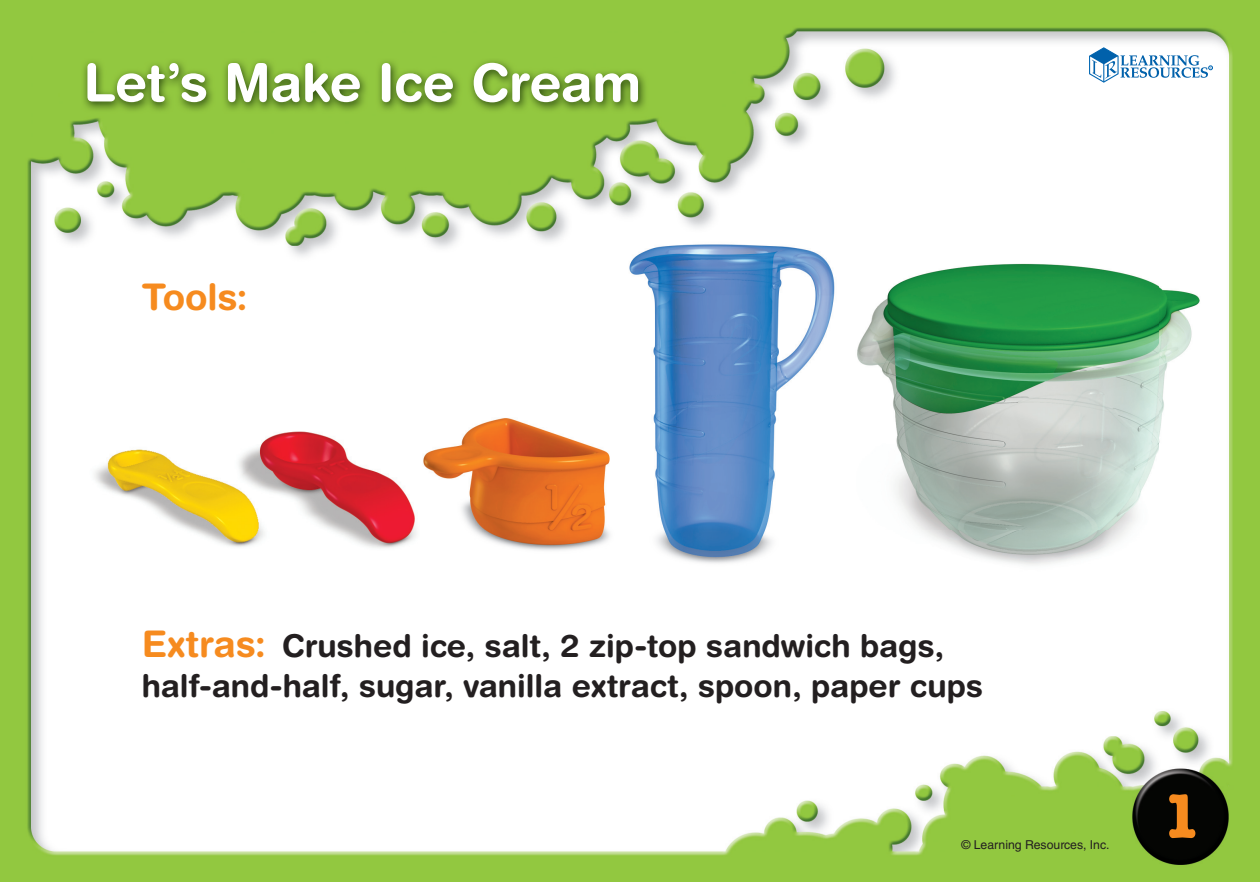
<style>
.page{position:relative;width:1260px;height:882px;background:#fff}
.page>*{position:absolute;margin:0;border:0;box-sizing:border-box;transform-origin:0 0}
.t1{font:700 63px "American Typewriter Std";color:#f68b1f}
.t2{font:700 52.5px "Helvetica Rounded LT Std";letter-spacing:-.005em;color:#fff}
.t3{font:700 36.75px "Helvetica Rounded LT Std";letter-spacing:-.005em;color:#f68b1f}
.t4{font:700 31.5px/40.2px "Helvetica Rounded LT Std";color:#231f20}
.t5{font:12.25px "Helvetica LT Std";color:#231f20}
.s1{font-size:36.75px;color:#f68b1f}
</style>
<div class="page">
<img style="left:0;top:0;width:1260px;height:882px">
<svg style="left:1089px;top:47px;width:124px;height:36px"></svg>
<img style="left:81px;top:58px;width:567px;height:55px">
<img style="left:621px;top:234px;width:222px;height:334px">
<img style="left:852px;top:244px;width:370px;height:344px">
<img style="left:80px;top:431px;width:194px;height:132px">
<img style="left:230px;top:414px;width:191px;height:147px">
<img style="left:421px;top:406px;width:200px;height:157px">
<h2 class="t2" style="left:83px;top:62px;width:559px">Let’s Make Ice Cream</h2>
<p class="t3" style="left:142px;top:283px;width:108px">Tools:</p>
<p class="t4" style="left:142px;top:628px;width:843px"><span class="s1">Extras:</span> Crushed ice, salt, 2 zip-top sandwich bags, half-and-half, sugar, vanilla extract, spoon, paper cups</p>
<p class="t5" style="left:961px;top:840px;width:150px">© Learning Resources, Inc.</p>
<h1 class="t1" style="left:1160px;top:794px;width:43px">1</h1>
</div>
